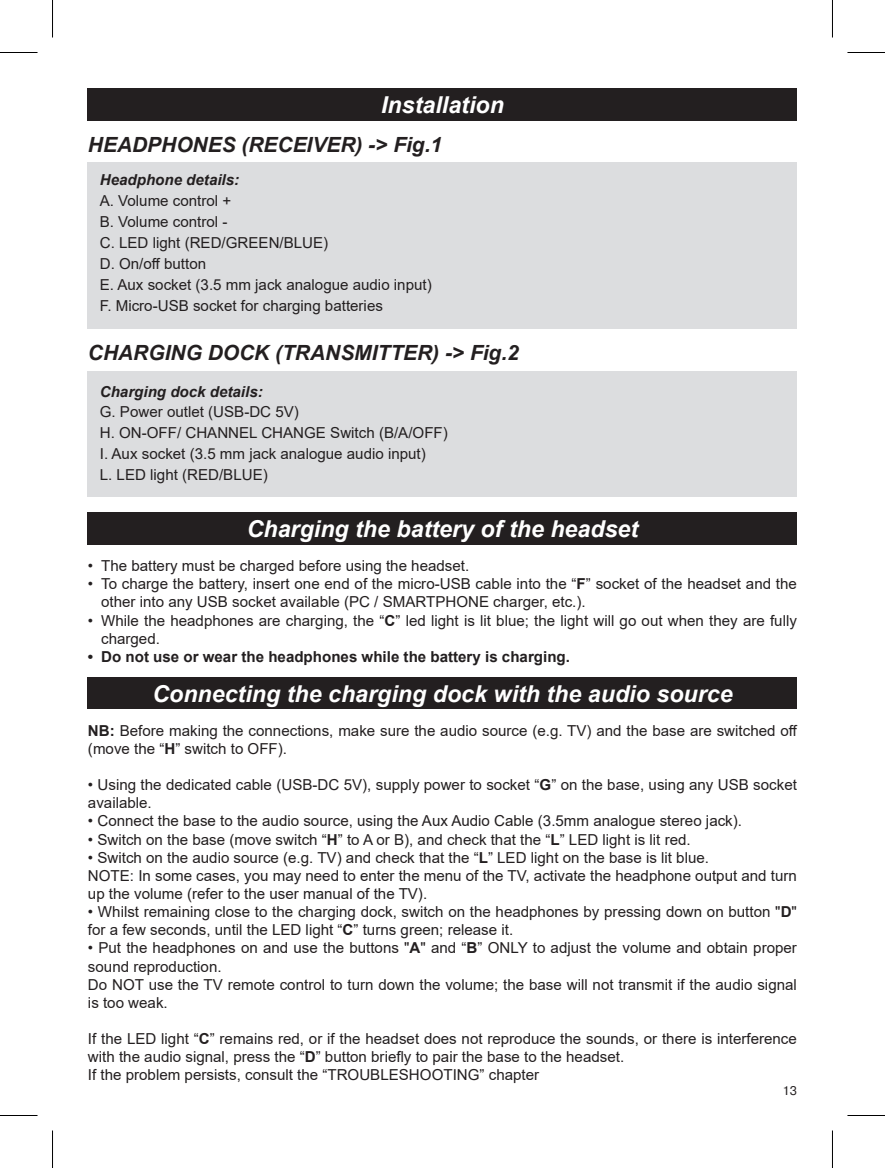
<style>
.page{position:relative;width:885px;height:1168px;background:#fff}
.page>*{position:absolute;margin:0;border:0;box-sizing:border-box;transform-origin:0 0}
.Testo_bold-italic_10{font:italic 700 23.25px "Arial";color:#fff}
.List_Paragraph{font:italic 700 21px "Arial";color:#231f20}
.Plain_Text{font:15px/18.2px "Arial";color:#231f20}
.List_Paragraph-2{font:15px "Arial";color:#231f20}
.t1{font:700 15px "Arial";color:#231f20}
.List_Paragraph-3{font:italic 700 15px "Arial";color:#231f20}
.t2{font:12.5px "Pragmatica TT";color:#231f20}
.s1{font-weight:700}
</style>
<div class="page">
<div style="left:88px;top:88px;width:709px;height:33px;background:#231f20"></div>
<div style="left:88px;top:371px;width:709px;height:126px;background:#dcdddf"></div>
<div style="left:88px;top:162px;width:709px;height:167px;background:#dcdddf"></div>
<div style="left:88px;top:512px;width:709px;height:33px;background:#231f20"></div>
<div style="left:88px;top:678px;width:709px;height:31px;background:#231f20"></div>
<hr style="left:0;top:52px;width:38px;height:1px;background:#000">
<hr style="left:847px;top:52px;width:38px;height:1px;background:#000">
<hr style="left:0;top:1115px;width:38px;height:1px;background:#000">
<hr style="left:847px;top:1115px;width:38px;height:1px;background:#000">
<hr style="left:52px;top:0;width:1px;height:38px;background:#000">
<hr style="left:52px;top:1130px;width:1px;height:38px;background:#000">
<hr style="left:832px;top:0;width:1px;height:38px;background:#000">
<hr style="left:832px;top:1130px;width:1px;height:38px;background:#000">
<p class="Testo_bold-italic_10" style="left:381px;top:89px;width:124px">Installation</p>
<p class="List_Paragraph" style="left:88px;top:130px;width:356px">HEADPHONES (RECEIVER) -&gt; Fig.1</p>
<p class="List_Paragraph-3" style="left:100px;top:170px;width:141px">Headphone details:</p>
<p class="List_Paragraph-2" style="left:100px;top:190px;width:133px">A. Volume control +</p>
<p class="List_Paragraph-2" style="left:100px;top:211px;width:129px">B. Volume control -</p>
<p class="List_Paragraph-2" style="left:100px;top:232px;width:230px">C. LED light (RED/GREEN/BLUE)</p>
<p class="List_Paragraph-2" style="left:100px;top:253px;width:108px">D. On/off button</p>
<p class="List_Paragraph-2" style="left:100px;top:274px;width:333px">E. Aux socket (3.5 mm jack analogue audio input)</p>
<p class="List_Paragraph-2" style="left:100px;top:295px;width:285px">F. Micro-USB socket for charging batteries</p>
<p class="List_Paragraph" style="left:88px;top:338px;width:432px">CHARGING DOCK (TRANSMITTER) -&gt; Fig.2</p>
<p class="List_Paragraph-3" style="left:100px;top:381px;width:164px">Charging dock details:</p>
<p class="List_Paragraph-2" style="left:100px;top:402px;width:201px">G. Power outlet (USB-DC 5V)</p>
<p class="List_Paragraph-2" style="left:100px;top:423px;width:349px">H. ON-OFF/ CHANNEL CHANGE Switch (B/A/OFF)</p>
<p class="List_Paragraph-2" style="left:100px;top:444px;width:327px">I. Aux socket (3.5 mm jack analogue audio input)</p>
<p class="List_Paragraph-2" style="left:100px;top:465px;width:169px">L. LED light (RED/BLUE)</p>
<p class="Testo_bold-italic_10" style="left:247px;top:513px;width:393px">Charging the battery of the headset</p>
<p class="Plain_Text" style="left:88px;top:557px;width:383px">• The battery must be charged before using the headset.</p>
<p class="Plain_Text" style="left:101px;top:575px;width:697px;text-indent:-13px">• To charge the battery, insert one end of the micro-USB cable into the “<span class="s1">F</span>” socket of the headset and the other into any USB socket available (PC / SMARTPHONE charger, etc.).</p>
<p class="Plain_Text" style="left:101px;top:611px;width:697px;text-indent:-13px">• While the headphones are charging, the “<span class="s1">C</span>” led light is lit blue; the light will go out when they are fully charged.</p>
<p class="t1" style="left:88px;top:646px;width:483px">• Do not use or wear the headphones while the battery is charging.</p>
<p class="Testo_bold-italic_10" style="left:152px;top:678px;width:582px">Connecting the charging dock with the audio source</p>
<p class="Plain_Text" style="left:88px;top:721px;width:711px"><span class="s1">NB:</span> Before making the connections, make sure the audio source (e.g. TV) and the base are switched off (move the “<span class="s1">H</span>” switch to OFF).</p>
<p class="Plain_Text" style="left:88px;top:776px;width:710px">• Using the dedicated cable (USB-DC 5V), supply power to socket “<span class="s1">G</span>” on the base, using any USB socket available.</p>
<p class="Plain_Text" style="left:88px;top:812px;width:655px">• Connect the base to the audio source, using the Aux Audio Cable (3.5mm analogue stereo jack).</p>
<p class="Plain_Text" style="left:88px;top:830px;width:604px">• Switch on the base (move switch “<span class="s1">H</span>” to A or B), and check that the “<span class="s1">L</span>” LED light is lit red.</p>
<p class="Plain_Text" style="left:88px;top:848px;width:622px">• Switch on the audio source (e.g. TV) and check that the “<span class="s1">L</span>” LED light on the base is lit blue.</p>
<p class="Plain_Text" style="left:88px;top:866px;width:710px">NOTE: In some cases, you may need to enter the menu of the TV, activate the headphone output and turn up the volume (refer to the user manual of the TV).</p>
<p class="Plain_Text" style="left:88px;top:903px;width:710px">• Whilst remaining close to the charging dock, switch on the headphones by pressing down on button "<span class="s1">D</span>" for a few seconds, until the LED light “<span class="s1">C</span>” turns green; release it.</p>
<p class="Plain_Text" style="left:88px;top:939px;width:710px">• Put the headphones on and use the buttons "<span class="s1">A</span>" and “<span class="s1">B</span>” ONLY to adjust the volume and obtain proper sound reproduction.</p>
<p class="Plain_Text" style="left:88px;top:975px;width:710px">Do NOT use the TV remote control to turn down the volume; the base will not transmit if the audio signal is too weak.</p>
<p class="Plain_Text" style="left:88px;top:1030px;width:710px">If the LED light “<span class="s1">C</span>” remains red, or if the headset does not reproduce the sounds, or there is interference with the audio signal, press the “<span class="s1">D</span>” button briefly to pair the base to the headset.</p>
<p class="Plain_Text" style="left:88px;top:1066px;width:453px">If the problem persists, consult the “TROUBLESHOOTING” chapter</p>
<p class="t2" style="left:782px;top:1083px;width:16px">13</p>
</div>
